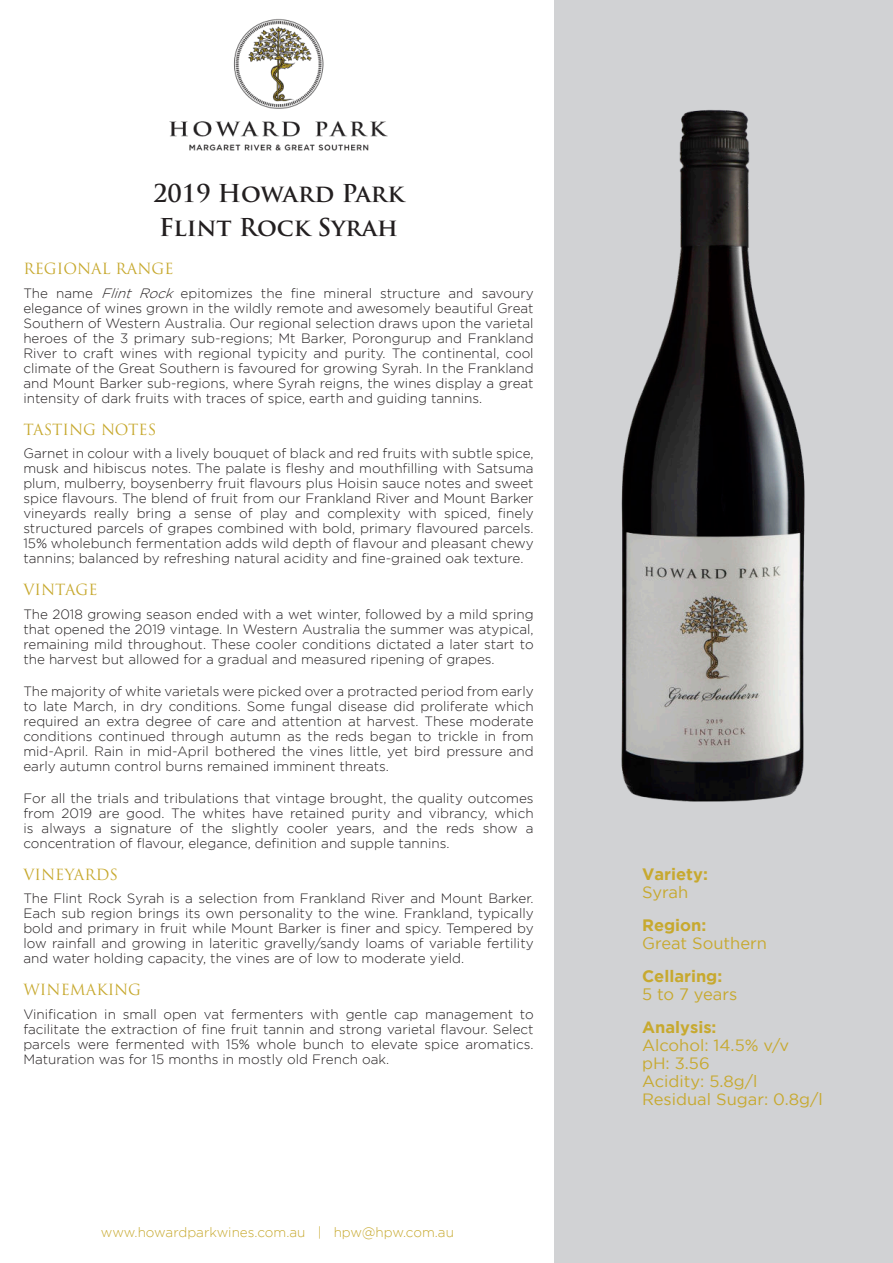
<style>
.page{position:relative;width:893px;height:1263px;background:#fff}
.page>*{position:absolute;margin:0;border:0;box-sizing:border-box;transform-origin:0 0}
.t1{font:700 24px/34.5px "Trajan Pro";color:#231f20}
.t2{font:16.5px "Gotham";color:#c7a92f}
.t3{font:700 16.5px "Gotham";color:#c7a92f}
.t4{font:16.35px/18px "Gotham";color:#c7a92f}
.t5{font:700 16.35px "Gotham";color:#c7a92f}
.t6{font:15px "Trajan Pro";color:#c7a92f}
.t7{font:300 13.5px/15px "Gotham";color:#231f20;text-align:justify}
.t8{font:300 13.5px "Gotham";color:#c7a92f}
.s1{font-style:italic}
</style>
<div class="page">
<img style="left:169px;top:19px;width:219px;height:132px">
<div style="left:554px;top:0;width:339px;height:1262px;background:#d1d2d4"></div>
<img style="left:621px;top:109px;width:184px;height:693px">
<h1 class="t1" style="left:153px;top:176px;width:252px">2019 Howard Park<br>Flint Rock Syrah</h1>
<p class="t6" style="left:23px;top:260px;width:152px">REGIONAL RANGE</p>
<p class="t7" style="left:23px;top:286px;width:512px">The name <span class="s1">Flint Rock</span> epitomizes the fine mineral structure and savoury elegance of wines grown in the wildly remote and awesomely beautiful Great Southern of Western Australia. Our regional selection draws upon the varietal heroes of the 3 primary sub-regions; Mt Barker, Porongurup and Frankland River to craft wines with regional typicity and purity. The continental, cool climate of the Great Southern is favoured for growing Syrah. In the Frankland and Mount Barker sub-regions, where Syrah reigns, the wines display a great intensity of dark fruits with traces of spice, earth and guiding tannins.</p>
<p class="t6" style="left:23px;top:421px;width:134px">TASTING NOTES</p>
<p class="t7" style="left:23px;top:446px;width:512px">Garnet in colour with a lively bouquet of black and red fruits with subtle spice, musk and hibiscus notes. The palate is fleshy and mouthfilling with Satsuma plum, mulberry, boysenberry fruit flavours plus Hoisin sauce notes and sweet spice flavours. The blend of fruit from our Frankland River and Mount Barker vineyards really bring a sense of play and complexity with spiced, finely structured parcels of grapes combined with bold, primary flavoured parcels.<br>15% wholebunch fermentation adds wild depth of flavour and pleasant chewy tannins; balanced by refreshing natural acidity and fine-grained oak texture.</p>
<p class="t6" style="left:23px;top:581px;width:76px">VINTAGE</p>
<p class="t7" style="left:23px;top:606px;width:512px">The 2018 growing season ended with a wet winter, followed by a mild spring that opened the 2019 vintage. In Western Australia the summer was atypical, remaining mild throughout. These cooler conditions dictated a later start to the harvest but allowed for a gradual and measured ripening of grapes.</p>
<p class="t7" style="left:23px;top:683px;width:512px">The majority of white varietals were picked over a protracted period from early to late March, in dry conditions. Some fungal disease did proliferate which required an extra degree of care and attention at harvest. These moderate conditions continued through autumn as the reds began to trickle in from mid-April. Rain in mid-April bothered the vines little, yet bird pressure and early autumn control burns remained imminent threats.</p>
<p class="t7" style="left:23px;top:790px;width:512px">For all the trials and tribulations that vintage brought, the quality outcomes from 2019 are good. The whites have retained purity and vibrancy, which is always a signature of the slightly cooler years, and the reds show a concentration of flavour, elegance, definition and supple tannins.</p>
<p class="t6" style="left:23px;top:866px;width:96px">VINEYARDS</p>
<p class="t7" style="left:23px;top:891px;width:512px">The Flint Rock Syrah is a selection from Frankland River and Mount Barker.<br>Each sub region brings its own personality to the wine. Frankland, typically bold and primary in fruit while Mount Barker is finer and spicy. Tempered by low rainfall and growing in lateritic gravelly/sandy loams of variable fertility and water holding capacity, the vines are of low to moderate yield.</p>
<p class="t6" style="left:23px;top:981px;width:119px">WINEMAKING</p>
<p class="t7" style="left:23px;top:1006px;width:512px">Vinification in small open vat fermenters with gentle cap management to facilitate the extraction of fine fruit tannin and strong varietal flavour. Select parcels were fermented with 15% whole bunch to elevate spice aromatics.<br>Maturation was for 15 months in mostly old French oak.</p>
<p class="t8" style="left:101px;top:1225px;width:355px">www.howardparkwines.com.au | hpw@hpw.com.au</p>
<p class="t3" style="left:642px;top:867px;width:67px">Variety:</p>
<p class="t2" style="left:642px;top:884px;width:48px">Syrah</p>
<p class="t3" style="left:642px;top:918px;width:66px">Region:</p>
<p class="t2" style="left:642px;top:935px;width:126px">Great Southern</p>
<p class="t3" style="left:642px;top:969px;width:82px">Cellaring:</p>
<p class="t2" style="left:642px;top:986px;width:97px">5 to 7 years</p>
<p class="t5" style="left:642px;top:1021px;width:76px">Analysis:</p>
<p class="t4" style="left:642px;top:1036px;width:182px">Alcohol: 14.5% v/v<br>pH: 3.56<br>Acidity: 5.8g/l<br>Residual Sugar: 0.8g/l</p>
</div>
